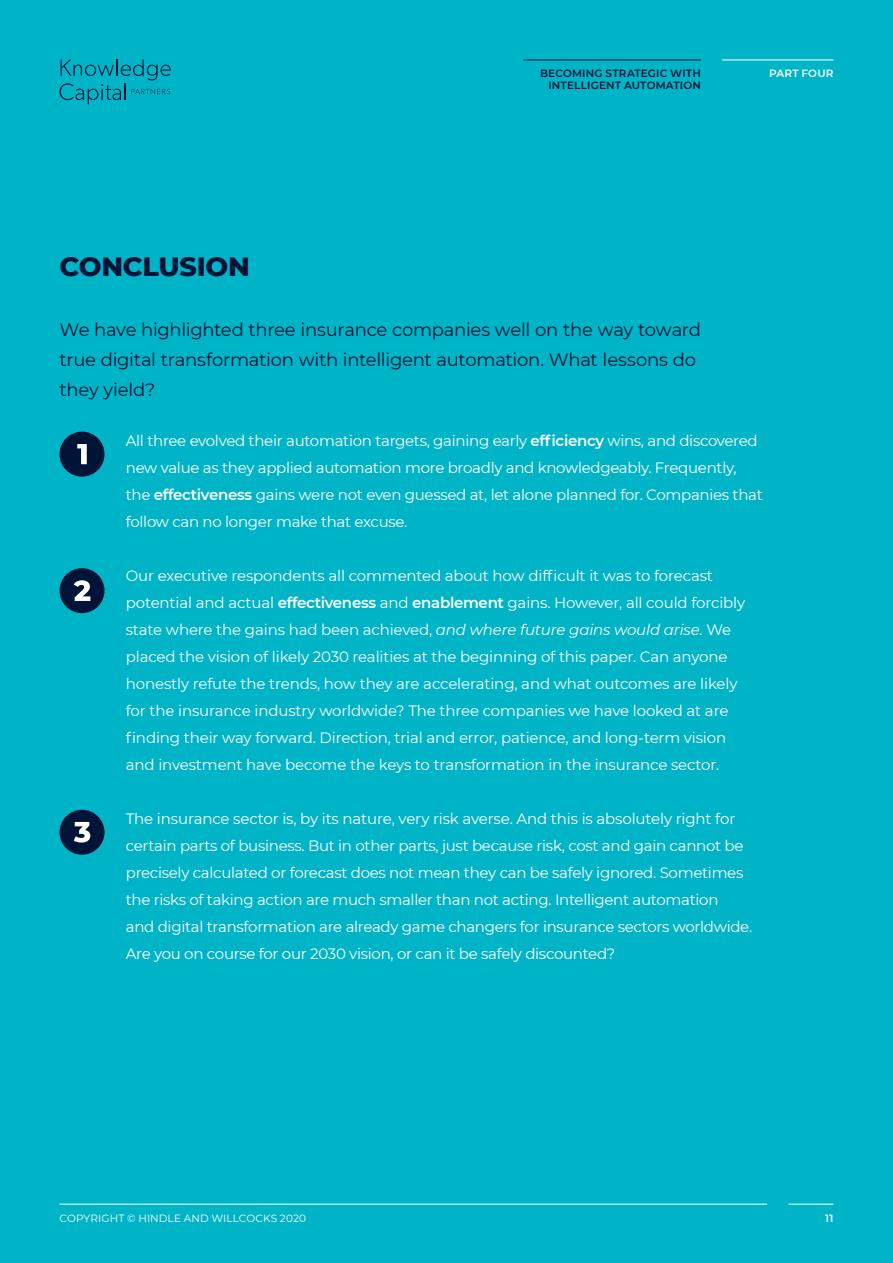
<style>
.page{position:relative;width:893px;height:1263px;background:#00b4c8}
.page>*{position:absolute;margin:0;border:0;box-sizing:border-box;transform-origin:0 0}
.t1{font:800 27px "Montserrat";letter-spacing:-.01em;color:#001437}
.t2{font:18px/30px "Montserrat";letter-spacing:-.015em;color:#001437}
.t3{font:15px/27px "Montserrat";letter-spacing:-.02em;color:#fff}
.t4{font:600 10.5px/12px "Montserrat";letter-spacing:.015em;color:#001437;text-align:right}
.t5{font:10.5px "Montserrat";letter-spacing:.01em;color:#fff}
.t6{font:600 10.5px "Montserrat";letter-spacing:.015em;color:#fff}
.s1{font-weight:600}
.s2{font-style:italic}
</style>
<div class="page">
<svg style="left:60px;top:60px;width:111px;height:44px"></svg>
<hr style="left:788px;top:1204px;width:45px;height:1px;background:#fff">
<hr style="left:60px;top:1204px;width:707px;height:1px;background:#fff">
<hr style="left:722px;top:60px;width:111px;height:1px;background:#fff">
<hr style="left:523px;top:60px;width:178px;height:1px;background:#001437">
<div style="left:60px;top:432px;width:45px;height:45px;background:#001437;border-radius:50%"></div>
<svg style="left:77px;top:444px;width:10px;height:20px"></svg>
<div style="left:60px;top:568px;width:45px;height:45px;background:#001437;border-radius:50%"></div>
<svg style="left:74px;top:580px;width:16px;height:21px"></svg>
<div style="left:60px;top:810px;width:45px;height:45px;background:#001437;border-radius:50%"></div>
<svg style="left:74px;top:822px;width:16px;height:20px"></svg>
<h1 class="t1" style="left:60px;top:247px;width:192px">CONCLUSION</h1>
<p class="t4" style="left:540px;top:67px;width:162px">BECOMING STRATEGIC WITH<br>INTELLIGENT AUTOMATION</p>
<p class="t2" style="left:60px;top:314px;width:643px">We have highlighted three insurance companies well on the way toward true digital transformation with intelligent automation. What lessons do they yield?</p>
<p class="t6" style="left:769px;top:66px;width:66px">PART FOUR</p>
<p class="t3" style="left:126px;top:427px;width:639px">All three evolved their automation targets, gaining early <span class="s1">efficiency</span> wins, and discovered new value as they applied automation more broadly and knowledgeably. Frequently, the <span class="s1">effectiveness</span> gains were not even guessed at, let alone planned for. Companies that follow can no longer make that excuse.</p>
<p class="t3" style="left:126px;top:562px;width:621px">Our executive respondents all commented about how difficult it was to forecast potential and actual <span class="s1">effectiveness</span> and <span class="s1">enablement</span> gains. However, all could forcibly state where the gains had been achieved, <span class="s2">and where future gains would arise.</span> We placed the vision of likely 2030 realities at the beginning of this paper. Can anyone honestly refute the trends, how they are accelerating, and what outcomes are likely for the insurance industry worldwide? The three companies we have looked at are finding their way forward. Direction, trial and error, patience, and long-term vision and investment have become the keys to transformation in the insurance sector.</p>
<p class="t3" style="left:126px;top:805px;width:628px">The insurance sector is, by its nature, very risk averse. And this is absolutely right for certain parts of business. But in other parts, just because risk, cost and gain cannot be precisely calculated or forecast does not mean they can be safely ignored. Sometimes the risks of taking action are much smaller than not acting. Intelligent automation<br>and digital transformation are already game changers for insurance sectors worldwide.<br>Are you on course for our 2030 vision, or can it be safely discounted?</p>
<p class="t5" style="left:60px;top:1210px;width:248px">COPYRIGHT © HINDLE AND WILLCOCKS 2020</p>
<p class="t6" style="left:825px;top:1210px;width:10px">11</p>
</div>
